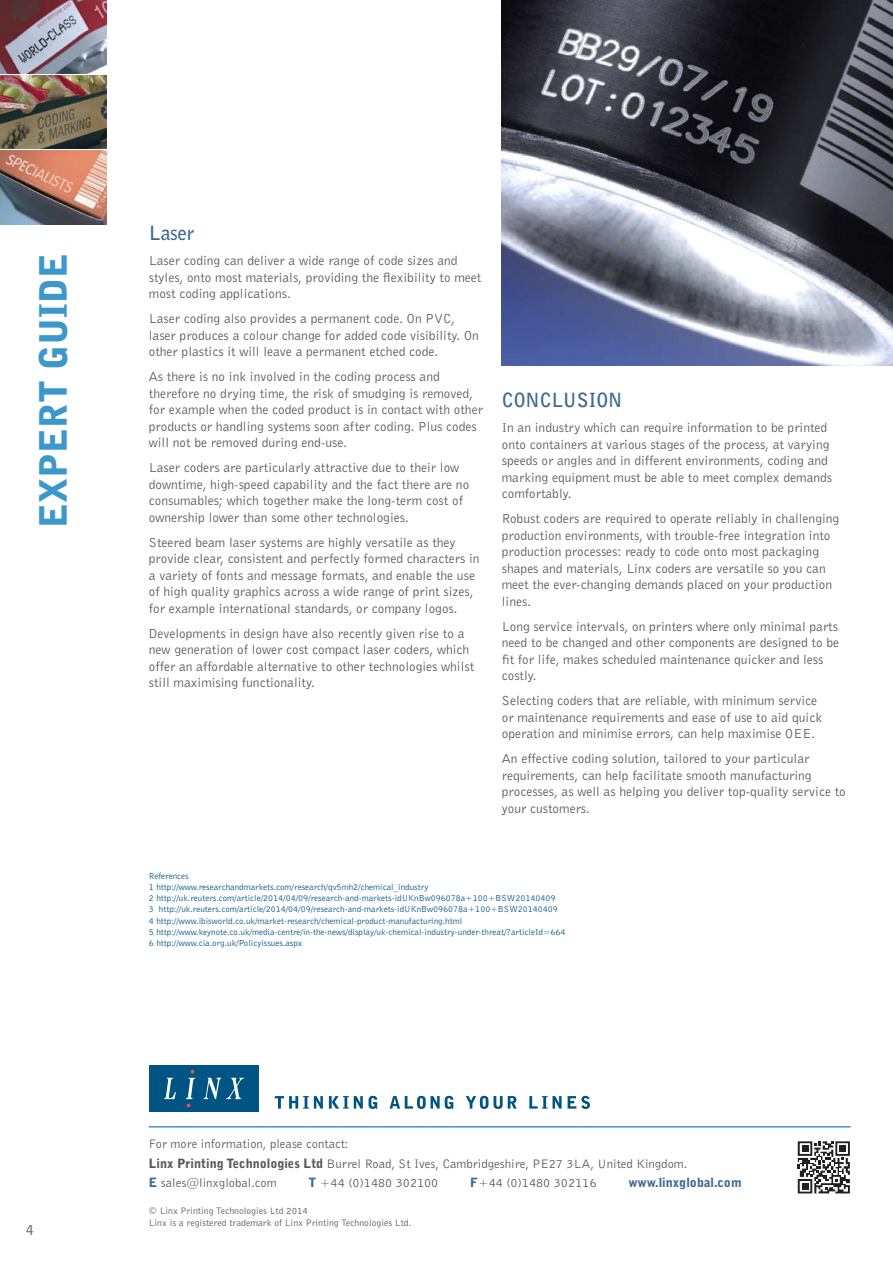
<style>
.page{position:relative;width:893px;height:1263px;background:#fff}
.page>*{position:absolute;margin:0;border:0;box-sizing:border-box;transform-origin:0 0}
.t1{font:900 37.5px "Bell Gothic";color:#3c98ca}
.t2{font:700 19.5px "Bell Gothic BT";color:#406994}
.t3{font:13.5px/16.5px "Bell Gothic BT";color:#58595b}
.t4{font:700 13.5px "Bell Gothic";color:#6d6e70}
.t5{font:12.75px/19.5px "Bell Gothic BT";color:#58595b}
.t6{font:900 12.75px "Bell Gothic";color:#406994}
.t7{font:9.75px/11.7px "Bell Gothic BT";color:#58595b}
.t8{font:9px/11.2px "Bell Gothic BT";color:#005483}
.s1{font-family:"Bell Gothic";font-weight:900}
.s2{font-family:"Bell Gothic";font-weight:900;color:#406994}
</style>
<div class="page">
<img style="left:0;top:0;width:106px;height:73px">
<img style="left:0;top:75px;width:106px;height:74px">
<img style="left:0;top:151px;width:106px;height:73px">
<div style="left:149px;top:1065px;width:110px;height:47px;background:#005483"></div>
<svg style="left:164px;top:1078px;width:12px;height:21px"></svg>
<svg style="left:204px;top:1078px;width:40px;height:21px"></svg>
<svg style="left:186px;top:1070px;width:9px;height:37px"></svg>
<svg style="left:275px;top:1096px;width:48px;height:13px"></svg>
<svg style="left:329px;top:1096px;width:48px;height:13px"></svg>
<svg style="left:390px;top:1096px;width:63px;height:13px"></svg>
<svg style="left:466px;top:1096px;width:51px;height:13px"></svg>
<svg style="left:529px;top:1096px;width:33px;height:13px"></svg>
<svg style="left:568px;top:1096px;width:22px;height:13px"></svg>
<hr style="left:149px;top:1126px;width:701px;height:2px;background:#3c98ca">
<svg style="left:798px;top:1141px;width:52px;height:52px"></svg>
<img style="left:502px;top:0;width:391px;height:366px">
<h1 class="t1" style="left:39px;top:528px;width:276px;rotate:-90deg">EXPERT GUIDE</h1>
<p class="t4" style="left:26px;top:1225px;width:9px">4</p>
<h2 class="t2" style="left:149px;top:224px;width:47px">Laser</h2>
<p class="t3" style="left:149px;top:254px;width:334px">Laser coding can deliver a wide range of code sizes and styles, onto most materials, providing the flexibility to meet most coding applications.</p>
<p class="t3" style="left:149px;top:312px;width:332px">Laser coding also provides a permanent code. On PVC, laser produces a colour change for added code visibility. On other plastics it will leave a permanent etched code.</p>
<p class="t3" style="left:149px;top:370px;width:336px">As there is no ink involved in the coding process and therefore no drying time, the risk of smudging is removed, for example when the coded product is in contact with other products or handling systems soon after coding. Plus codes will not be removed during end-use.</p>
<p class="t3" style="left:149px;top:461px;width:322px">Laser coders are particularly attractive due to their low downtime, high-speed capability and the fact there are no consumables; which together make the long-term cost of ownership lower than some other technologies.</p>
<p class="t3" style="left:149px;top:535px;width:332px">Steered beam laser systems are highly versatile as they provide clear, consistent and perfectly formed characters in a variety of fonts and message formats, and enable the use of high quality graphics across a wide range of print sizes, for example international standards, or company logos.</p>
<p class="t3" style="left:149px;top:626px;width:327px">Developments in design have also recently given rise to a new generation of lower cost compact laser coders, which offer an affordable alternative to other technologies whilst still maximising functionality.</p>
<h2 class="t2" style="left:502px;top:391px;width:122px">CONCLUSION</h2>
<p class="t3" style="left:502px;top:421px;width:332px">In an industry which can require information to be printed onto containers at various stages of the process, at varying speeds or angles and in different environments, coding and marking equipment must be able to meet complex demands comfortably.</p>
<p class="t3" style="left:502px;top:512px;width:339px">Robust coders are required to operate reliably in challenging production environments, with trouble-free integration into production processes: ready to code onto most packaging shapes and materials, Linx coders are versatile so you can meet the ever-changing demands placed on your production lines.</p>
<p class="t3" style="left:502px;top:619px;width:339px">Long service intervals, on printers where only minimal parts need to be changed and other components are designed to be fit for life, makes scheduled maintenance quicker and less costly.</p>
<p class="t3" style="left:502px;top:694px;width:322px">Selecting coders that are reliable, with minimum service or maintenance requirements and ease of use to aid quick operation and minimise errors, can help maximise OEE.</p>
<p class="t3" style="left:502px;top:752px;width:345px">An effective coding solution, tailored to your particular requirements, can help facilitate smooth manufacturing processes, as well as helping you deliver top-quality service to your customers.</p>
<p class="t8" style="left:149px;top:871px;width:418px">References<br>1 http://www.researchandmarkets.com/research/qv5mh2/chemical_industry<br>2 http://uk.reuters.com/article/2014/04/09/research-and-markets-idUKnBw096078a+100+BSW20140409<br>3 http://uk.reuters.com/article/2014/04/09/research-and-markets-idUKnBw096078a+100+BSW20140409<br>4 http://www.ibisworld.co.uk/market-research/chemical-product-manufacturing.html<br>5 http://www.keynote.co.uk/media-centre/in-the-news/display/uk-chemical-industry-under-threat/?articleId=664<br>6 http://www.cia.org.uk/Policyissues.aspx</p>
<p class="t5" style="left:149px;top:1135px;width:540px">For more information, please contact:<br><span class="s1">Linx Printing Technologies Ltd</span> Burrel Road, St Ives, Cambridgeshire, PE27 3LA, United Kingdom.<br><span class="s2">E</span> sales@linxglobal.com</p>
<p class="t5" style="left:309px;top:1174px;width:131px"><span class="s2">T</span> +44 (0)1480 302100</p>
<p class="t5" style="left:470px;top:1174px;width:128px"><span class="s2">F</span>+44 (0)1480 302116</p>
<p class="t6" style="left:628px;top:1178px;width:115px">www.linxglobal.com</p>
<p class="t7" style="left:149px;top:1206px;width:264px">© Linx Printing Technologies Ltd 2014<br>Linx is a registered trademark of Linx Printing Technologies Ltd.</p>
</div>
